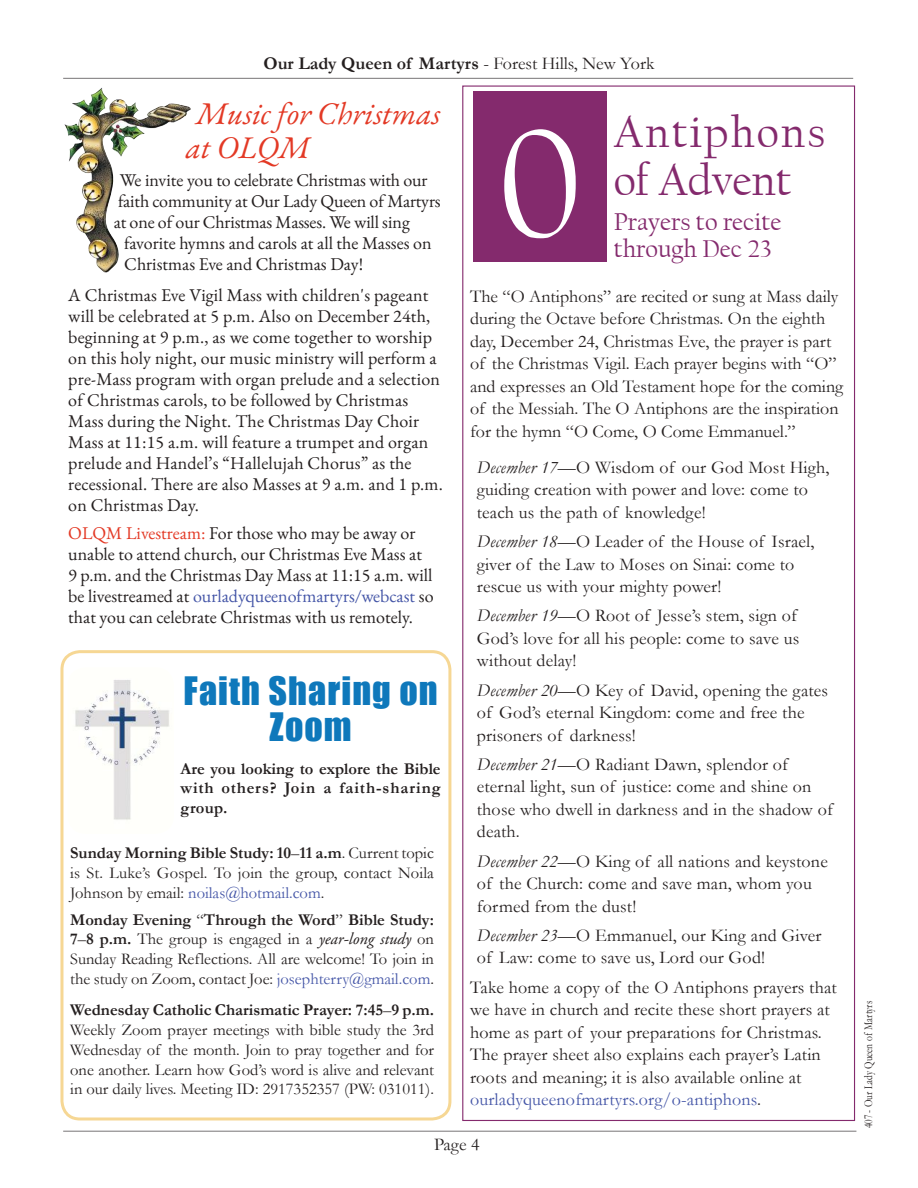
<style>
.page{position:relative;width:918px;height:1188px;background:#fff}
.page>*{position:absolute;margin:0;border:0;box-sizing:border-box;transform-origin:0 0}
.t1{font:163.5px "Californian FB";color:#fff}
.t2{font:45px/48px "Californian FB";letter-spacing:.05em;color:#842a6d}
.t3{font:36px/36px "Impact";letter-spacing:.03em;color:#0e78bb;text-align:center}
.t4{font:italic 31.5px/34.5px "EB Garamond";color:#e33925}
.t5{font:25.5px/27px "Californian FB";color:#842a6d}
.t6{font:18px/22.5px "Garamond";letter-spacing:.01em;color:#241f1f}
.t7{font:18px/21px "EB Garamond";color:#241f1f}
.t8{font:700 18px "Garamond";color:#241f1f}
.t9{font:16.5px/19.8px "Garamond";color:#241f1f;text-align:justify}
.t10{font:700 16.5px/19.6px "Garamond";letter-spacing:.035em;color:#241f1f;text-align:justify}
.t11{font:12px "Garamond";color:#241f1f;scale:.8 1}
.s1{font-weight:400}
.s2{color:#e33925}
.s3{color:#4455a7}
.s4{font-weight:700}
.s5{font-family:"Adobe Garamond Pro";font-style:italic}
.s6{font-style:italic}
</style>
<div class="page">
<hr style="left:63px;top:1131px;width:793px;height:1px;background:#777576">
<hr style="left:63px;top:78px;width:790px;height:1px;background:#777576">
<div style="left:473px;top:91px;width:134px;height:170px;background:#842a6d"></div>
<img style="left:64px;top:88px;width:127px;height:184px">
<div style="left:60px;top:650px;width:391px;height:470px;border:3px solid #f6d794;border-radius:18px"></div>
<img style="left:75px;top:680px;width:95px;height:140px">
<p class="t8" style="left:263px;top:51px;width:393px">Our Lady Queen of Martyrs <span class="s1">- Forest Hills, New York</span></p>
<h3 class="t4" style="left:186px;top:96px;width:256px;text-indent:11px">Music for Christmas at OLQM</h3>
<p class="t7" style="left:120px;top:170px;width:309px">We invite you to celebrate Christmas with our</p>
<p class="t7" style="left:118px;top:191px;width:324px">faith community at Our Lady Queen of Martyrs</p>
<p class="t7" style="left:114px;top:212px;width:298px">at one of our Christmas Masses. We will sing</p>
<p class="t7" style="left:124px;top:233px;width:309px">favorite hymns and carols at all the Masses on</p>
<p class="t7" style="left:124px;top:254px;width:241px">Christmas Eve and Christmas Day!</p>
<p class="t7" style="left:68px;top:285px;width:376px">A Christmas Eve Vigil Mass with children's pageant will be celebrated at 5 p.m. Also on December 24th, beginning at 9 p.m., as we come together to worship on this holy night, our music ministry will perform a pre-Mass program with organ prelude and a selection of Christmas carols, to be followed by Christmas Mass during the Night. The Christmas Day Choir Mass at 11:15 a.m. will feature a trumpet and organ prelude and Handel’s “Hallelujah Chorus” as the recessional. There are also Masses at 9 a.m. and 1 p.m. on Christmas Day.</p>
<p class="t7" style="left:68px;top:522px;width:367px"><span class="s2">OLQM Livestream:</span> For those who may be away or unable to attend church, our Christmas Eve Mass at 9 p.m. and the Christmas Day Mass at 11:15 a.m. will be livestreamed at <span class="s3">ourladyqueenofmartyrs/webcast</span> so that you can celebrate Christmas with us remotely.</p>
<h3 class="t3" style="left:184px;top:672px;width:256px">Faith Sharing on<br>Zoom</h3>
<p class="t10" style="left:181px;top:759px;width:262px">Are you looking to explore the Bible with others? Join a faith-sharing group.</p>
<p class="t9" style="left:70px;top:843px;width:365px"><span class="s4">Sunday Morning Bible Study: 10</span>–<span class="s4">11 a.m</span>. Current topic is St. Luke’s Gospel. To join the group, contact Noila Johnson by email: <span class="s3">noilas@hotmail.com</span>.</p>
<p class="t9" style="left:70px;top:909px;width:365px"><span class="s4">Monday Evening</span> “<span class="s4">Through the Word</span>” <span class="s4">Bible Study:<br>7</span>–<span class="s4">8 p.m.</span> The group is engaged in a <span class="s5">year-long study</span> on Sunday Reading Reflections. All are welcome! To join in the study on Zoom, contact Joe: <span class="s3">josephterry@gmail.com</span>.</p>
<p class="t9" style="left:70px;top:1000px;width:365px"><span class="s4">Wednesday Catholic Charismatic Prayer: 7:45</span>–<span class="s4">9 p.m.<br></span>Weekly Zoom prayer meetings with bible study the 3rd Wednesday of the month. Join to pray together and for one another. Learn how God’s word is alive and relevant in our daily lives. Meeting ID: 2917352357 (PW: 031011).</p>
<h2 class="t2" style="left:614px;top:109px;width:213px">Antiphons of Advent</h2>
<h3 class="t5" style="left:614px;top:208px;width:169px">Prayers to recite through Dec 23</h3>
<p class="t6" style="left:470px;top:285px;width:375px">The “O Antiphons” are recited or sung at Mass daily during the Octave before Christmas. On the eighth day, December 24, Christmas Eve, the prayer is part of the Christmas Vigil. Each prayer begins with “O” and expresses an Old Testament hope for the coming of the Messiah. The O Antiphons are the inspiration for the hymn “O Come, O Come Emmanuel.”</p>
<p class="t6" style="left:477px;top:456px;width:354px"><span class="s6">December 17</span>—O Wisdom of our God Most High, guiding creation with power and love: come to teach us the path of knowledge!</p>
<p class="t6" style="left:477px;top:530px;width:339px"><span class="s6">December 18</span>—O Leader of the House of Israel, giver of the Law to Moses on Sinai: come to rescue us with your mighty power!</p>
<p class="t6" style="left:477px;top:604px;width:324px"><span class="s6">December 19</span>—O Root of Jesse’s stem, sign of<br>God’s love for all his people: come to save us without delay!</p>
<p class="t6" style="left:477px;top:678px;width:353px"><span class="s6">December 20</span>—O Key of David, opening the gates of God’s eternal Kingdom: come and free the prisoners of darkness!</p>
<p class="t6" style="left:477px;top:753px;width:358px"><span class="s6">December 21</span>—O Radiant Dawn, splendor of eternal light, sun of justice: come and shine on those who dwell in darkness and in the shadow of death.</p>
<p class="t6" style="left:477px;top:849px;width:352px"><span class="s6">December 22</span>—O King of all nations and keystone of the Church: come and save man, whom you formed from the dust!</p>
<p class="t6" style="left:477px;top:924px;width:346px"><span class="s6">December 23</span>—O Emmanuel, our King and Giver of Law: come to save us, Lord our God!</p>
<p class="t6" style="left:470px;top:975px;width:368px">Take home a copy of the O Antiphons prayers that we have in church and recite these short prayers at home as part of your preparations for Christmas.<br>The prayer sheet also explains each prayer’s Latin roots and meaning; it is also available online at <span class="s3">ourladyqueenofmartyrs.org/o-antiphons</span>.</p>
<h1 class="t1" style="left:498px;top:93px;width:85px">0</h1>
<p class="t6" style="left:434px;top:1133px;width:47px">Page 4</p>
<p class="t11" style="left:860px;top:1128px;width:161px;rotate:-90deg">407 - Our Lady Queen of Martyrs</p>
</div>
